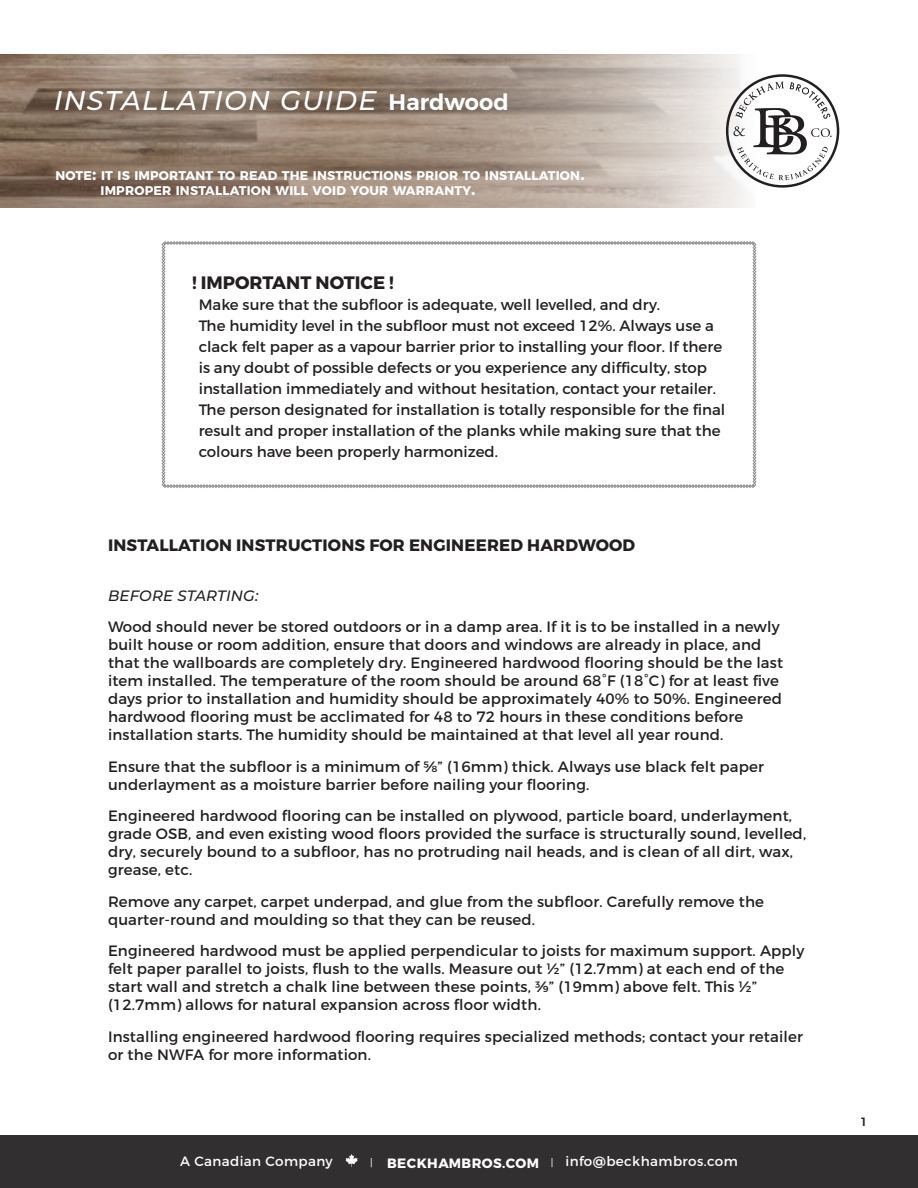
<style>
.page{position:relative;width:918px;height:1188px;background:#fff}
.page>*{position:absolute;margin:0;border:0;box-sizing:border-box;transform-origin:0 0}
.t1{font:italic 500 27px "Montserrat";letter-spacing:.05em;color:#fff}
.t2{font:700 18px "Montserrat";color:#231f20}
.t3{font:700 16.5px "Montserrat";letter-spacing:.01em;color:#231f20}
.t4{font:15px/18px "Montserrat";letter-spacing:.01em;color:#231f20}
.t5{font:italic 500 15px "Montserrat";letter-spacing:.01em;color:#231f20}
.t6{font:13.5px "Montserrat";letter-spacing:.03em;color:#fff}
.t7{font:700 12.6px/15px "Montserrat";letter-spacing:.015em;color:#fff}
.t8{font:500 12px "Montserrat";color:#231f20}
.s1{font-weight:600;font-style:normal;font-size:22.5px}
.s2{font-size:18px}
.s3{font-family:"Avenir";font-size:12px}
.s4{font-weight:700}
</style>
<div class="page">
<div style="left:0;top:1135px;width:918px;height:53px;background:#312f30"></div>
<svg style="left:345px;top:1154px;width:13px;height:13px"></svg>
<img style="left:0;top:54px;width:745px;height:154px">
<svg style="left:726px;top:74px;width:113px;height:114px"></svg>
<svg style="left:162px;top:241px;width:594px;height:247px"></svg>
<p class="t1" style="left:54px;top:81px;width:456px">INSTALLATION GUIDE <span class="s1">Hardwood</span></p>
<p class="t7" style="left:100px;top:168px;width:486px;text-indent:-45px">NOTE<span class="s2">:</span> IT IS IMPORTANT TO READ THE INSTRUCTIONS PRIOR TO INSTALLATION<span class="s2">.<br></span>IMPROPER INSTALLATION WILL VOID YOUR WARRANTY<span class="s2">.</span></p>
<p class="t2" style="left:192px;top:272px;width:203px">! IMPORTANT NOTICE !</p>
<p class="t4" style="left:199px;top:296px;width:463px">Make sure that the subfloor is adequate, well levelled, and dry.</p>
<p class="t4" style="left:199px;top:316px;width:528px;line-height:21px">The humidity level in the subfloor must not exceed 12%. Always use a clack felt paper as a vapour barrier prior to installing your floor. If there is any doubt of possible defects or you experience any difficulty, stop installation immediately and without hesitation, contact your retailer.<br>The person designated for installation is totally responsible for the final result and proper installation of the planks while making sure that the colours have been properly harmonized.</p>
<p class="t3" style="left:108px;top:535px;width:529px">INSTALLATION INSTRUCTIONS FOR ENGINEERED HARDWOOD</p>
<p class="t5" style="left:108px;top:585px;width:152px">BEFORE STARTING:</p>
<p class="t4" style="left:108px;top:618px;width:677px">Wood should never be stored outdoors or in a damp area. If it is to be installed in a newly built house or room addition, ensure that doors and windows are already in place, and that the wallboards are completely dry. Engineered hardwood flooring should be the last item installed. The temperature of the room should be around 68°F (18°C) for at least five days prior to installation and humidity should be approximately 40% to 50%. Engineered hardwood flooring must be acclimated for 48 to 72 hours in these conditions before installation starts. The humidity should be maintained at that level all year round.</p>
<p class="t4" style="left:108px;top:757px;width:658px">Ensure that the subfloor is a minimum of 5/8” (16mm) thick. Always use black felt paper underlayment as a moisture barrier before nailing your flooring.</p>
<p class="t4" style="left:108px;top:807px;width:700px">Engineered hardwood flooring can be installed on plywood, particle board, underlayment, grade OSB, and even existing wood floors provided the surface is structurally sound, levelled, dry, securely bound to a subfloor, has no protruding nail heads, and is clean of all dirt, wax, grease, etc.</p>
<p class="t4" style="left:108px;top:892px;width:658px">Remove any carpet, carpet underpad, and glue from the subfloor. Carefully remove the quarter-round and moulding so that they can be reused.</p>
<p class="t4" style="left:108px;top:942px;width:698px">Engineered hardwood must be applied perpendicular to joists for maximum support. Apply felt paper parallel to joists, flush to the walls. Measure out 1/2” (12.7mm) at each end of the start wall and stretch a chalk line between these points, 3/9” (19mm) above felt. This 1/2” (12.7mm) allows for natural expansion across floor width.</p>
<p class="t4" style="left:108px;top:1027px;width:696px">Installing engineered hardwood flooring requires specialized methods; contact your retailer or the NWFA for more information.</p>
<p class="t6" style="left:180px;top:1153px;width:154px">A Canadian Company</p>
<p class="t6" style="left:370px;top:1153px;width:369px"><span class="s3">|</span> <span class="s4">BECKHAMBROS.COM</span> <span class="s3">|</span> info@beckhambros.com</p>
<p class="t8" style="left:860px;top:1115px;width:9px">1</p>
</div>
